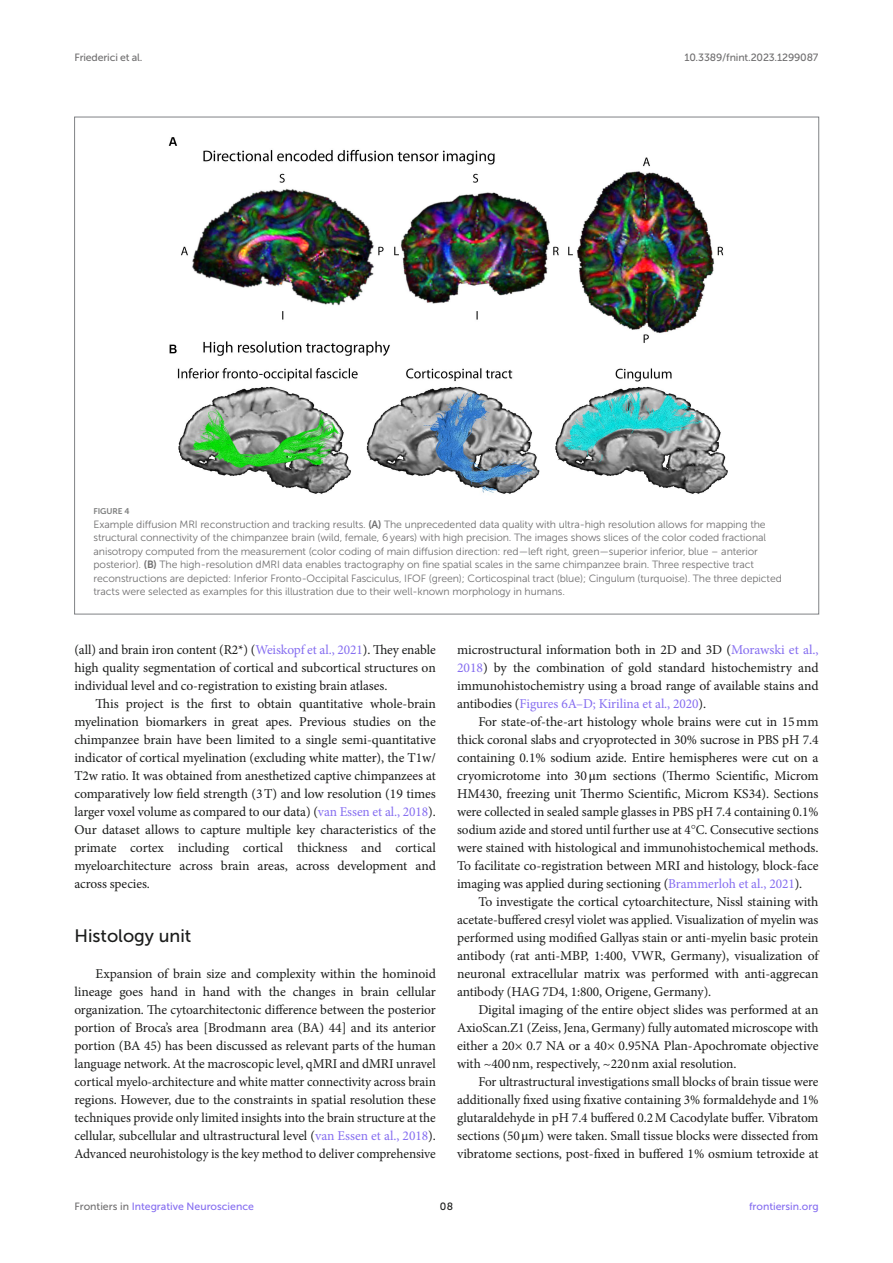
<style>
.page{position:relative;width:893px;height:1263px;background:#fff}
.page>*{position:absolute;margin:0;border:0;box-sizing:border-box;transform-origin:0 0}
.HEAD_2{font:18px "Museo Sans 500";color:#1b1c1b}
.TEXT{font:13.5px/18px "Minion Pro";letter-spacing:-.005em;color:#1b1c1b;text-align:justify}
.TEXT_FLUSH{font:13.5px/18px "Minion Pro";letter-spacing:-.005em;color:#1b1c1b;text-align:justify}
.FIG_LEG{font:10.5px/13.5px "Museo Sans 300";letter-spacing:-.01em;color:#706f70}
.t1{font:10.5px "Museo Sans 500";color:#856df0}
.t2{font:10.5px "Museo Sans 500";letter-spacing:-.015em;color:#706f70}
.t3{font:10.5px "Museo Sans 500";color:#1b1c1b}
.FIG_HD{font:8.25px "Museo Sans 700";letter-spacing:-.01em;color:#7e7f7f}
.s1{font-family:"Museo Sans 700"}
.s2{color:#856df0}
.s3{font-family:"STIX General"}
.s4{font-family:"STIX"}
.s5{color:#706f70}
</style>
<div class="page">
<img style="left:168px;top:137px;width:560px;height:357px">
<p class="t2" style="left:74px;top:51px;width:70px">Friederici et al.</p>
<p class="t2" style="left:684px;top:51px;width:136px">10.3389/fnint.2023.1299087</p>
<p class="FIG_HD" style="left:94px;top:507px;width:37px">FIGURE 4</p>
<p class="FIG_LEG" style="left:94px;top:517px;width:690px">Example diffusion MRI reconstruction and tracking results. <span class="s1">(A)</span> The unprecedented data quality with ultra-high resolution allows for mapping the structural connectivity of the chimpanzee brain (wild, female, 6 years) with high precision. The images shows slices of the color coded fractional anisotropy computed from the measurement (color coding of main diffusion direction: red—left right, green—superior inferior, blue – anterior posterior). <span class="s1">(B)</span> The high-resolution dMRI data enables tractography on fine spatial scales in the same chimpanzee brain. Three respective tract reconstructions are depicted: Inferior Fronto-Occipital Fasciculus, IFOF (green); Corticospinal tract (blue); Cingulum (turquoise). The three depicted tracts were selected as examples for this illustration due to their well-known morphology in humans.</p>
<p class="TEXT" style="left:74px;top:641px;width:363px">(all) and brain iron content (R2*) (<span class="s2">Weiskopf et al., 2021</span>). They enable high quality segmentation of cortical and subcortical structures on individual level and co-registration to existing brain atlases.</p>
<p class="TEXT" style="left:74px;top:695px;width:363px;text-indent:21px">This project is the first to obtain quantitative whole-brain myelination biomarkers in great apes. Previous studies on the chimpanzee brain have been limited to a single semi-quantitative indicator of cortical myelination (excluding white matter), the T1w/ T2w ratio. It was obtained from anesthetized captive chimpanzees at comparatively low field strength (3T) and low resolution (19 times larger voxel volume as compared to our data) (<span class="s2">van Essen et al., 2018</span>).<br>Our dataset allows to capture multiple key characteristics of the primate cortex including cortical thickness and cortical myeloarchitecture across brain areas, across development and across species.</p>
<p class="HEAD_2" style="left:74px;top:926px;width:118px">Histology unit</p>
<p class="TEXT_FLUSH" style="left:74px;top:965px;width:363px;text-indent:21px">Expansion of brain size and complexity within the hominoid lineage goes hand in hand with the changes in brain cellular organization. The cytoarchitectonic difference between the posterior portion of Broca’s area [Brodmann area (BA) 44] and its anterior portion (BA 45) has been discussed as relevant parts of the human language network. At the macroscopic level, qMRI and dMRI unravel cortical myelo-architecture and white matter connectivity across brain regions. However, due to the constraints in spatial resolution these techniques provide only limited insights into the brain structure at the cellular, subcellular and ultrastructural level (<span class="s2">van Essen et al., 2018</span>).<br>Advanced neurohistology is the key method to deliver comprehensive</p>
<p class="TEXT_FLUSH" style="left:457px;top:641px;width:363px">microstructural information both in 2D and 3D (<span class="s2">Morawski et al., 2018</span>) by the combination of gold standard histochemistry and immunohistochemistry using a broad range of available stains and antibodies (<span class="s2">Figures 6A–D; Kirilina et al., 2020</span>).</p>
<p class="TEXT" style="left:457px;top:713px;width:363px;text-indent:21px">For state-of-the-art histology whole brains were cut in 15mm thick coronal slabs and cryoprotected in 30% sucrose in PBS pH 7.4 containing 0.1% sodium azide. Entire hemispheres were cut on a cryomicrotome into 30<span class="s3">μ</span>m sections (Thermo Scientific, Microm HM430, freezing unit Thermo Scientific, Microm KS34). Sections were collected in sealed sample glasses in PBS pH 7.4 containing 0.1% sodium azide and stored until further use at 4<span class="s4">°</span>C. Consecutive sections were stained with histological and immunohistochemical methods.<br>To facilitate co-registration between MRI and histology, block-face imaging was applied during sectioning (<span class="s2">Brammerloh et al., 2021</span>).</p>
<p class="TEXT" style="left:457px;top:893px;width:363px;text-indent:21px">To investigate the cortical cytoarchitecture, Nissl staining with acetate-buffered cresyl violet was applied. Visualization of myelin was performed using modified Gallyas stain or anti-myelin basic protein antibody (rat anti-MBP, 1:400, VWR, Germany), visualization of neuronal extracellular matrix was performed with anti-aggrecan antibody (HAG 7D4, 1:800, Origene, Germany).</p>
<p class="TEXT" style="left:457px;top:1001px;width:363px;text-indent:21px">Digital imaging of the entire object slides was performed at an AxioScan.Z1 (Zeiss, Jena, Germany) fully automated microscope with either a 20× 0.7 NA or a 40× 0.95NA Plan-Apochromate objective with ~400nm, respectively, ~220nm axial resolution.</p>
<p class="TEXT" style="left:457px;top:1073px;width:363px;text-indent:21px">For ultrastructural investigations small blocks of brain tissue were additionally fixed using fixative containing 3% formaldehyde and 1% glutaraldehyde in pH 7.4 buffered 0.2M Cacodylate buffer. Vibratom sections (50<span class="s3">μ</span>m) were taken. Small tissue blocks were dissected from vibratome sections, post-fixed in buffered 1% osmium tetroxide at</p>
<p class="t1" style="left:74px;top:1200px;width:181px"><span class="s5">Frontiers in</span> Integrative Neuroscience</p>
<p class="t3" style="left:440px;top:1200px;width:15px">08</p>
<p class="t1" style="left:749px;top:1200px;width:71px">frontiersin.org</p>
</div>
